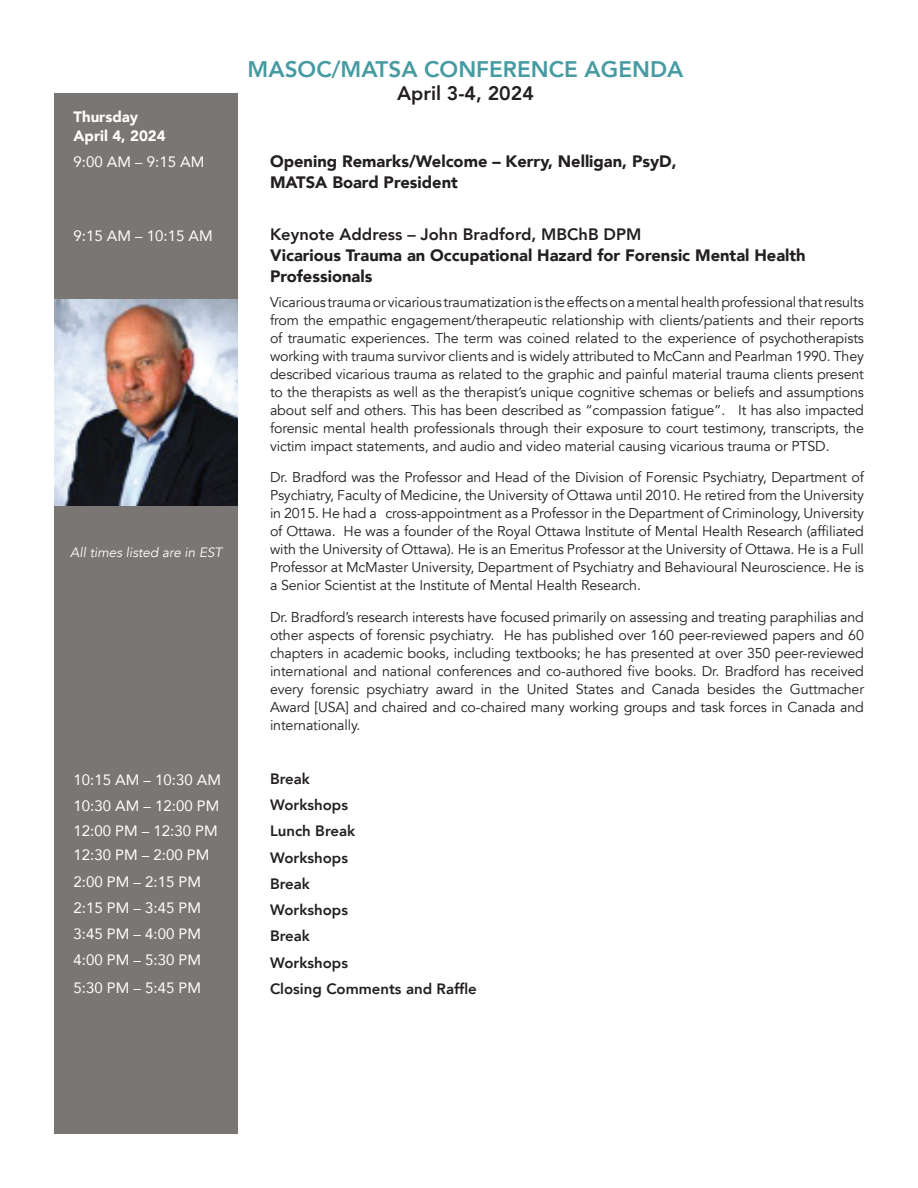
<style>
.page{position:relative;width:918px;height:1188px;background:#fff}
.page>*{position:absolute;margin:0;border:0;box-sizing:border-box;transform-origin:0 0}
.t1{font:800 22.5px "Avenir";color:#469ba2}
.t2{font:800 19.5px "Avenir";color:#231f20}
.t3{font:900 16.5px/21px "Avenir";color:#231f20}
.t4{font:800 16.5px "Avenir";color:#231f20}
.t5{font:15px/26.2px "Avenir";color:#fff}
.t6{font:800 15px/26.2px "Avenir";color:#231f20}
.t7{font:900 15px/19.5px "Avenir";color:#fff}
.t8{font:14.25px/18px "Avenir";letter-spacing:-.01em;color:#231f20;text-align:justify}
.t9{font:italic 13.5px "Avenir";color:#fff}
</style>
<div class="page">
<div style="left:54px;top:93px;width:184px;height:1041px;background:#7a7673"></div>
<img style="left:54px;top:300px;width:183px;height:205px">
<p class="t7" style="left:74px;top:106px;width:94px">Thursday<br>April 4, 2024</p>
<p class="t5" style="left:74px;top:148px;width:132px">9:00 AM – 9:15 AM</p>
<p class="t5" style="left:74px;top:222px;width:141px">9:15 AM – 10:15 AM</p>
<p class="t9" style="left:70px;top:544px;width:154px">All times listed are in EST</p>
<p class="t5" style="left:74px;top:766px;width:149px">10:15 AM – 10:30 AM<br>10:30 AM – 12:00 PM</p>
<p class="t5" style="left:74px;top:817px;width:146px;line-height:24.8px">12:00 PM – 12:30 PM<br>12:30 PM – 2:00 PM</p>
<p class="t5" style="left:74px;top:868px;width:129px;text-align:justify">2:00 PM – 2:15 PM 2:15 PM – 3:45 PM 3:45 PM – 4:00 PM 4:00 PM – 5:30 PM</p>
<p class="t5" style="left:74px;top:974px;width:129px">5:30 PM – 5:45 PM</p>
<h1 class="t1" style="left:248px;top:51px;width:437px">MASOC/MATSA CONFERENCE AGENDA</h1>
<h2 class="t2" style="left:397px;top:78px;width:138px">April 3-4, 2024</h2>
<p class="t3" style="left:270px;top:150px;width:408px">Opening Remarks/Welcome – Kerry, Nelligan, PsyD,<br>MATSA Board President</p>
<p class="t4" style="left:270px;top:221px;width:373px">Keynote Address – John Bradford, MBChB DPM</p>
<p class="t3" style="left:270px;top:244px;width:537px">Vicarious Trauma an Occupational Hazard for Forensic Mental Health<br>Professionals</p>
<p class="t8" style="left:270px;top:293px;width:596px">Vicarious trauma or vicarious traumatization is the effects on a mental health professional that results from the empathic engagement/therapeutic relationship with clients/patients and their reports of traumatic experiences. The term was coined related to the experience of psychotherapists working with trauma survivor clients and is widely attributed to McCann and Pearlman 1990. They described vicarious trauma as related to the graphic and painful material trauma clients present to the therapists as well as the therapist’s unique cognitive schemas or beliefs and assumptions about self and others. This has been described as “compassion fatigue”. It has also impacted forensic mental health professionals through their exposure to court testimony, transcripts, the victim impact statements, and audio and video material causing vicarious trauma or PTSD.</p>
<p class="t8" style="left:270px;top:469px;width:596px">Dr. Bradford was the Professor and Head of the Division of Forensic Psychiatry, Department of Psychiatry, Faculty of Medicine, the University of Ottawa until 2010. He retired from the University in 2015. He had a cross-appointment as a Professor in the Department of Criminology, University of Ottawa. He was a founder of the Royal Ottawa Institute of Mental Health Research (affiliated with the University of Ottawa). He is an Emeritus Professor at the University of Ottawa. He is a Full Professor at McMaster University, Department of Psychiatry and Behavioural Neuroscience. He is a Senior Scientist at the Institute of Mental Health Research.</p>
<p class="t8" style="left:270px;top:608px;width:596px">Dr. Bradford’s research interests have focused primarily on assessing and treating paraphilias and other aspects of forensic psychiatry. He has published over 160 peer-reviewed papers and 60 chapters in academic books, including textbooks; he has presented at over 350 peer-reviewed international and national conferences and co-authored five books. Dr. Bradford has received every forensic psychiatry award in the United States and Canada besides the Guttmacher Award [USA] and chaired and co-chaired many working groups and task forces in Canada and internationally.</p>
<p class="t6" style="left:270px;top:765px;width:208px">Break<br>Workshops<br>Lunch Break<br>Workshops<br>Break<br>Workshops<br>Break<br>Workshops<br>Closing Comments and Raffle</p>
</div>
